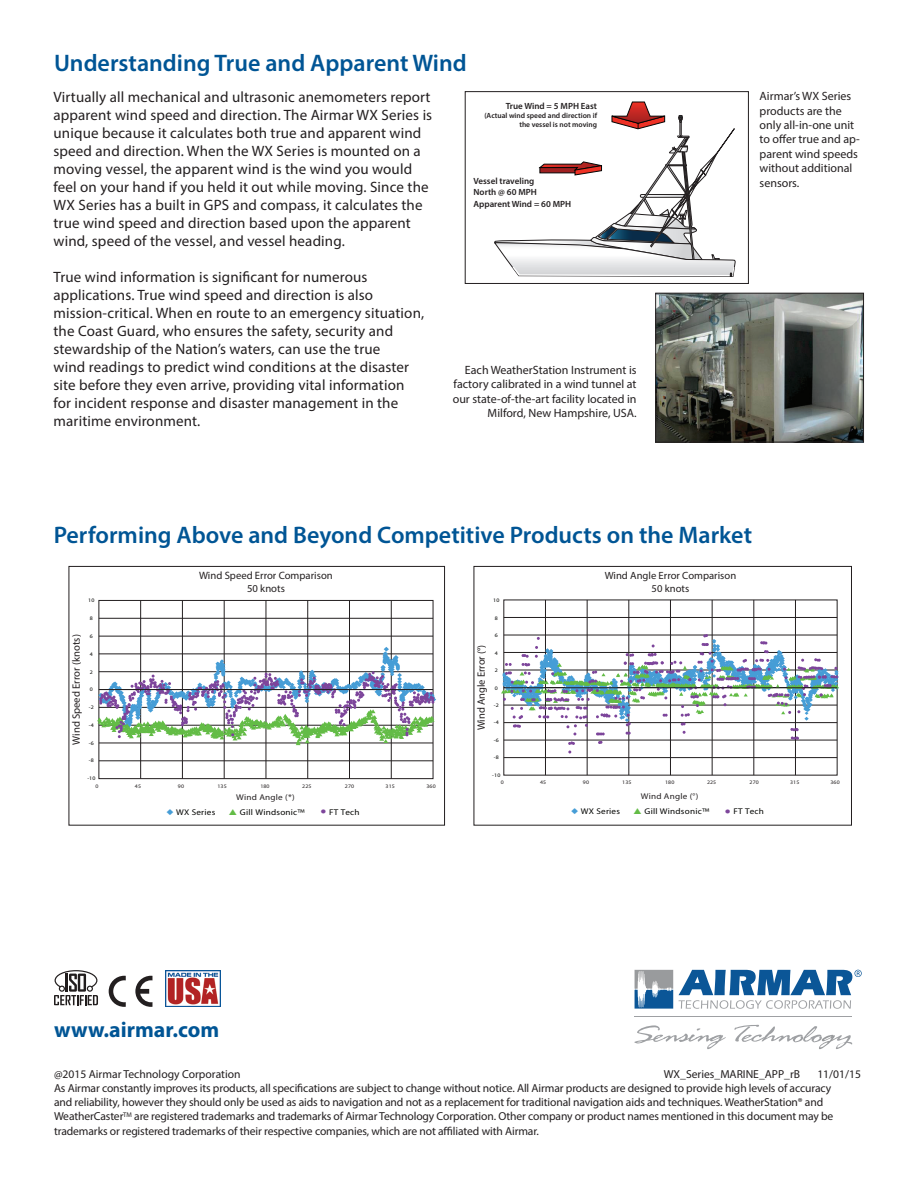
<style>
.page{position:relative;width:918px;height:1188px;background:#fff}
.page>*{position:absolute;margin:0;border:0;box-sizing:border-box;transform-origin:0 0}
.t1{font:600 24px "Myriad Pro";color:#005595}
.t2{font:700 21.9px "Myriad Pro";color:#005595}
.t3{font:15px/18px "Myriad Pro";letter-spacing:.01em;color:#231f20}
.t4{font:12px/14.4px "Myriad Pro";color:#231f20;text-align:right}
.t5{font:11.55px/14.1px "Myriad Pro";letter-spacing:-.01em;color:#231f20}
.t6{font:10.65px/12.8px "Myriad Pro";color:#231f20;text-align:center}
.t7{font:10.5px/12.6px "Myriad Pro";color:#231f20;text-align:center}
.t8{font:600 9px "Myriad Pro";color:#231f20}
.t9{font:8.4px "Myriad";letter-spacing:.025em;color:#040503;scale:1.1 1}
.t10{font:8.4px "Myriad";letter-spacing:.025em;color:#231f20;scale:1.1 1}
.t11{font:8.25px "Myriad";letter-spacing:.025em;color:#040503;scale:1.1 1}
.t12{font:8.25px "Myriad";letter-spacing:.025em;color:#231f20;scale:1.1 1}
.t13{font:600 7.5px/9px "Myriad Pro";color:#231f20;text-align:right}
.t14{font:5.4px "Myriad";letter-spacing:.025em;color:#231f20;scale:1.1 1}
.t15{font:5.4px "Myriad";color:#040503;scale:1.1 1}
.t16{font:5.25px "Myriad";letter-spacing:.025em;color:#231f20;scale:1.1 1}
.t17{font:5.25px "Myriad";color:#040503;scale:1.1 1}
.s1{color:#469dd6}
.s2{color:#63bc46}
.s3{font-size:19.05px;color:#7d459b}
</style>
<div class="page">
<svg style="left:634px;top:1025px;width:92px;height:24px"></svg>
<svg style="left:734px;top:1024px;width:118px;height:25px"></svg>
<svg style="left:635px;top:970px;width:38px;height:39px"></svg>
<svg style="left:679px;top:970px;width:183px;height:39px"></svg>
<hr style="left:634px;top:1016px;width:218px;height:1px;background:#9ea0a3">
<img style="left:165px;top:970px;width:55px;height:36px">
<svg style="left:109px;top:976px;width:17px;height:31px"></svg>
<svg style="left:135px;top:976px;width:17px;height:31px"></svg>
<svg style="left:54px;top:970px;width:44px;height:35px"></svg>
<hr style="left:504px;top:757px;width:333px;height:1px;background:#231f20">
<hr style="left:504px;top:617px;width:333px;height:1px;background:#231f20">
<hr style="left:795px;top:600px;width:1px;height:175px;background:#231f20">
<hr style="left:754px;top:600px;width:1px;height:175px;background:#231f20">
<hr style="left:712px;top:600px;width:1px;height:175px;background:#231f20">
<hr style="left:670px;top:600px;width:1px;height:175px;background:#231f20">
<hr style="left:629px;top:600px;width:1px;height:175px;background:#231f20">
<hr style="left:587px;top:600px;width:1px;height:175px;background:#231f20">
<hr style="left:545px;top:600px;width:1px;height:175px;background:#231f20">
<svg style="left:501px;top:634px;width:338px;height:111px"></svg>
<hr style="left:504px;top:687px;width:333px;height:1px;background:#231f20">
<div style="left:474px;top:566px;width:378px;height:260px;border:1px solid #231f20"></div>
<div style="left:99px;top:600px;width:334px;height:179px;border:1px solid #231f20"></div>
<hr style="left:99px;top:761px;width:334px;height:1px;background:#231f20">
<hr style="left:99px;top:636px;width:334px;height:1px;background:#231f20">
<hr style="left:99px;top:618px;width:334px;height:1px;background:#231f20">
<hr style="left:391px;top:600px;width:1px;height:179px;background:#231f20">
<hr style="left:349px;top:600px;width:1px;height:179px;background:#231f20">
<hr style="left:307px;top:600px;width:1px;height:179px;background:#231f20">
<hr style="left:266px;top:600px;width:1px;height:179px;background:#231f20">
<hr style="left:224px;top:600px;width:1px;height:179px;background:#231f20">
<hr style="left:182px;top:600px;width:1px;height:179px;background:#231f20">
<hr style="left:140px;top:600px;width:1px;height:179px;background:#231f20">
<svg style="left:97px;top:647px;width:339px;height:98px"></svg>
<hr style="left:99px;top:689px;width:334px;height:1px;background:#231f20">
<div style="left:69px;top:566px;width:376px;height:260px;border:1px solid #231f20"></div>
<div style="left:465px;top:91px;width:284px;height:193px;border:1px solid #231f20"></div>
<svg style="left:495px;top:102px;width:240px;height:174px"></svg>
<img style="left:657px;top:295px;width:205px;height:146px">
<div style="left:655px;top:293px;width:209px;height:150px;border:1px solid #231f20"></div>
<p class="t1" style="left:54px;top:47px;width:414px">Understanding True and Apparent Wind</p>
<p class="t3" style="left:54px;top:88px;width:380px">Virtually all mechanical and ultrasonic anemometers report apparent wind speed and direction. The Airmar WX Series is unique because it calculates both true and apparent wind speed and direction. When the WX Series is mounted on a moving vessel, the apparent wind is the wind you would feel on your hand if you held it out while moving. Since the WX Series has a built in GPS and compass, it calculates the true wind speed and direction based upon the apparent wind, speed of the vessel, and vessel heading.</p>
<p class="t3" style="left:54px;top:268px;width:372px">True wind information is significant for numerous applications. True wind speed and direction is also mission-critical. When en route to an emergency situation, the Coast Guard, who ensures the safety, security and stewardship of the Nation’s waters, can use the true<br>wind readings to predict wind conditions at the disaster site before they even arrive, providing vital information for incident response and disaster management in the maritime environment.</p>
<p class="t8" style="left:506px;top:100px;width:93px">True Wind = 5 MPH East</p>
<p class="t13" style="left:485px;top:110px;width:114px">(Actual wind speed and direction if the vessel is not moving</p>
<p class="t4" style="left:760px;top:89px;width:102px;text-align:left">Airmar’s WX Series products are the only all-in-one unit to offer true and ap&shy;parent wind speeds without additional</p>
<p class="t8" style="left:474px;top:176px;width:62px">Vessel traveling</p>
<p class="t4" style="left:760px;top:175px;width:41px">sensors.</p>
<p class="t8" style="left:474px;top:186px;width:65px">North @ 60 MPH</p>
<p class="t8" style="left:474px;top:199px;width:99px">Apparent Wind = 60 MPH</p>
<p class="t4" style="left:453px;top:363px;width:185px">Each WeatherStation Instrument is factory calibrated in a wind tunnel at our state-of-the-art facility located in Milford, New Hampshire, USA.</p>
<p class="t1" style="left:54px;top:520px;width:700px">Performing Above and Beyond Competitive Products on the Market</p>
<p class="t7" style="left:605px;top:569px;width:133px">Wind Angle Error Comparison<br>50 knots</p>
<p class="t6" style="left:199px;top:569px;width:135px">Wind Speed Error Comparison<br>50 knots</p>
<p class="t15" style="left:88px;top:598px;width:7px">10</p>
<p class="t15" style="left:90px;top:616px;width:4px">8</p>
<p class="t15" style="left:90px;top:634px;width:4px">6</p>
<p class="t15" style="left:90px;top:651px;width:4px">4</p>
<p class="t15" style="left:90px;top:669px;width:4px">2</p>
<p class="t15" style="left:90px;top:687px;width:4px">0</p>
<p class="t15" style="left:89px;top:705px;width:6px">-2</p>
<p class="t15" style="left:89px;top:722px;width:6px">-4</p>
<p class="t15" style="left:89px;top:740px;width:6px">-6</p>
<p class="t15" style="left:89px;top:758px;width:6px">-8</p>
<p class="t15" style="left:87px;top:776px;width:9px">-10</p>
<p class="t6" style="left:70px;top:745px;width:112px;rotate:-90deg">Wind Speed Error (knots)</p>
<p class="t14" style="left:96px;top:784px;width:4px">0</p>
<p class="t14" style="left:135px;top:784px;width:7px">45</p>
<p class="t14" style="left:178px;top:784px;width:7px">90</p>
<p class="t14" style="left:217px;top:784px;width:10px">135</p>
<p class="t14" style="left:260px;top:784px;width:10px">180</p>
<p class="t14" style="left:302px;top:784px;width:10px">225</p>
<p class="t14" style="left:345px;top:784px;width:10px">270</p>
<p class="t14" style="left:386px;top:784px;width:10px">315</p>
<p class="t14" style="left:426px;top:784px;width:10px">360</p>
<p class="t9" style="left:166px;top:808px;width:46px"><span class="s1">◆</span> WX Series</p>
<p class="t9" style="left:229px;top:808px;width:71px"><span class="s2">▲</span> Gill Windsonic™</p>
<p class="t9" style="left:320px;top:808px;width:37px"><span class="s3">•</span> FT Tech</p>
<p class="t10" style="left:236px;top:793px;width:55px">Wind Angle (*)</p>
<p class="t17" style="left:493px;top:598px;width:7px">10</p>
<p class="t17" style="left:495px;top:615px;width:4px">8</p>
<p class="t17" style="left:495px;top:633px;width:4px">6</p>
<p class="t17" style="left:495px;top:650px;width:4px">4</p>
<p class="t17" style="left:495px;top:668px;width:4px">2</p>
<p class="t17" style="left:495px;top:685px;width:4px">0</p>
<p class="t17" style="left:494px;top:703px;width:6px">-2</p>
<p class="t17" style="left:494px;top:720px;width:6px">-4</p>
<p class="t17" style="left:494px;top:738px;width:6px">-6</p>
<p class="t17" style="left:494px;top:755px;width:6px">-8</p>
<p class="t17" style="left:492px;top:772px;width:9px">-10</p>
<p class="t6" style="left:475px;top:730px;width:87px;rotate:-90deg">Wind Angle Error (°)</p>
<p class="t16" style="left:501px;top:780px;width:4px">0</p>
<p class="t16" style="left:540px;top:780px;width:7px">45</p>
<p class="t16" style="left:583px;top:780px;width:7px">90</p>
<p class="t16" style="left:622px;top:780px;width:10px">135</p>
<p class="t16" style="left:665px;top:780px;width:10px">180</p>
<p class="t16" style="left:707px;top:780px;width:10px">225</p>
<p class="t16" style="left:750px;top:780px;width:10px">270</p>
<p class="t16" style="left:790px;top:780px;width:10px">315</p>
<p class="t16" style="left:830px;top:780px;width:10px">360</p>
<p class="t11" style="left:571px;top:808px;width:46px"><span class="s1">◆</span> WX Series</p>
<p class="t11" style="left:633px;top:808px;width:71px"><span class="s2">▲</span> Gill Windsonic™</p>
<p class="t11" style="left:725px;top:808px;width:37px"><span class="s3">•</span> FT Tech</p>
<p class="t12" style="left:641px;top:792px;width:54px">Wind Angle (°)</p>
<p class="t2" style="left:54px;top:1016px;width:167px">www.airmar.com</p>
<p class="t5" style="left:54px;top:1067px;width:188px">@2015 Airmar Technology Corporation</p>
<p class="t5" style="left:664px;top:1067px;width:138px">WX_Series_MARINE_APP_rB</p>
<p class="t5" style="left:817px;top:1067px;width:45px">11/01/15</p>
<p class="t5" style="left:54px;top:1081px;width:781px">As Airmar constantly improves its products, all specifications are subject to change without notice. All Airmar products are designed to provide high levels of accuracy and reliability, however they should only be used as aids to navigation and not as a replacement for traditional navigation aids and techniques. WeatherStation® and WeatherCaster<sup>TM</sup> are registered trademarks and trademarks of Airmar Technology Corporation. Other company or product names mentioned in this document may be trademarks or registered trademarks of their respective companies, which are not affiliated with Airmar.</p>
</div>
